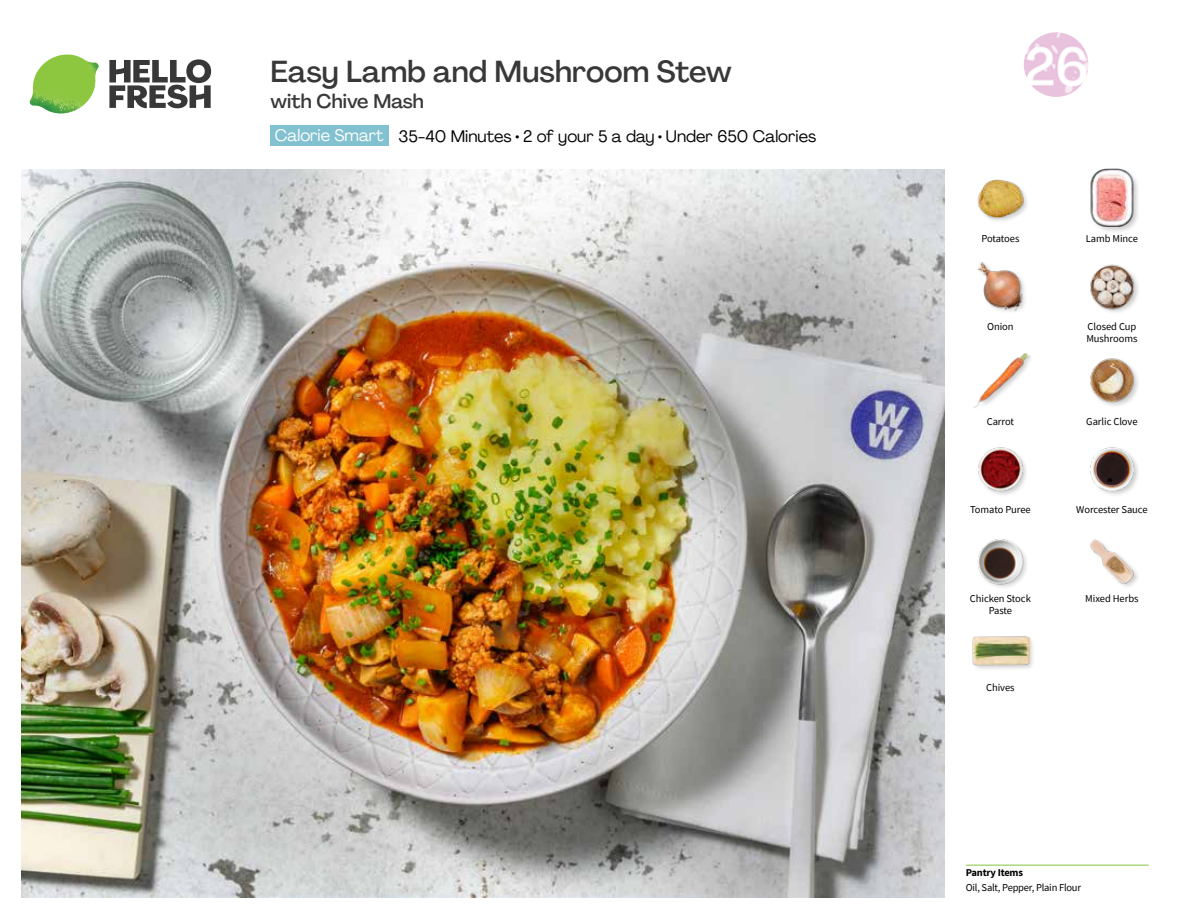
<style>
.page{position:relative;width:1188px;height:918px;background:#fff}
.page>*{position:absolute;margin:0;border:0;box-sizing:border-box;transform-origin:0 0}
.t1{font:500 30px "Agrandir";color:#383839}
.t2{font:500 19.5px "Agrandir";color:#383839}
.t3{font:16.5px "Agrandir";color:#000}
.t4{font:10.5px/12px "Source Sans Pro";letter-spacing:-.005em;color:#000}
.t5{font:700 10.5px "Source Sans Pro";letter-spacing:-.02em;color:#000}
.s1{color:#fff}
</style>
<div class="page">
<svg style="left:109px;top:59px;width:102px;height:49px"></svg>
<img style="left:30px;top:55px;width:69px;height:59px">
<img style="left:21px;top:170px;width:924px;height:728px">
<hr style="left:966px;top:865px;width:183px;height:1px;background:#82c341">
<div style="left:271px;top:126px;width:118px;height:20px;background:#82c1cf"></div>
<img style="left:977px;top:539px;width:50px;height:49px">
<div style="left:972px;top:635px;width:64px;height:37px;background:#000;opacity:.2"></div>
<img style="left:972px;top:635px;width:57px;height:37px">
<img style="left:1090px;top:539px;width:48px;height:48px">
<img style="left:973px;top:353px;width:56px;height:55px">
<img style="left:978px;top:447px;width:48px;height:48px">
<img style="left:1090px;top:447px;width:48px;height:48px">
<img style="left:1090px;top:358px;width:48px;height:48px">
<img style="left:977px;top:179px;width:50px;height:42px">
<img style="left:977px;top:262px;width:48px;height:50px">
<img style="left:1090px;top:264px;width:48px;height:48px">
<div style="left:1090px;top:168px;width:50px;height:65px;background:#000;opacity:.2"></div>
<img style="left:1090px;top:169px;width:50px;height:57px">
<svg style="left:1024px;top:32px;width:65px;height:65px"></svg>
<h1 class="t1" style="left:271px;top:53px;width:463px">Easy Lamb and Mushroom Stew</h1>
<h2 class="t2" style="left:271px;top:89px;width:155px">with Chive Mash</h2>
<h3 class="t3" style="left:275px;top:126px;width:543px"><span class="s1">Calorie Smart</span> 35-40 Minutes • 2 of your 5 a day • Under 650 Calories</h3>
<p class="t4" style="left:981px;top:232px;width:40px">Potatoes</p>
<p class="t4" style="left:987px;top:321px;width:28px">Onion</p>
<p class="t4" style="left:1086px;top:232px;width:54px">Lamb Mince</p>
<p class="t4" style="left:1086px;top:321px;width:53px">Closed Cup<br>Mushrooms</p>
<p class="t4" style="left:987px;top:415px;width:29px">Carrot</p>
<p class="t4" style="left:1086px;top:415px;width:53px">Garlic Clove</p>
<p class="t4" style="left:970px;top:504px;width:62px">Tomato Puree</p>
<p class="t4" style="left:1076px;top:504px;width:73px">Worcester Sauce</p>
<p class="t4" style="left:970px;top:593px;width:62px">Chicken Stock</p>
<p class="t4" style="left:1085px;top:593px;width:55px">Mixed Herbs</p>
<p class="t4" style="left:989px;top:605px;width:25px">Paste</p>
<p class="t4" style="left:986px;top:681px;width:30px">Chives</p>
<p class="t5" style="left:966px;top:866px;width:59px">Pantry Items</p>
<p class="t4" style="left:966px;top:881px;width:117px">Oil, Salt, Pepper, Plain Flour</p>
</div>
